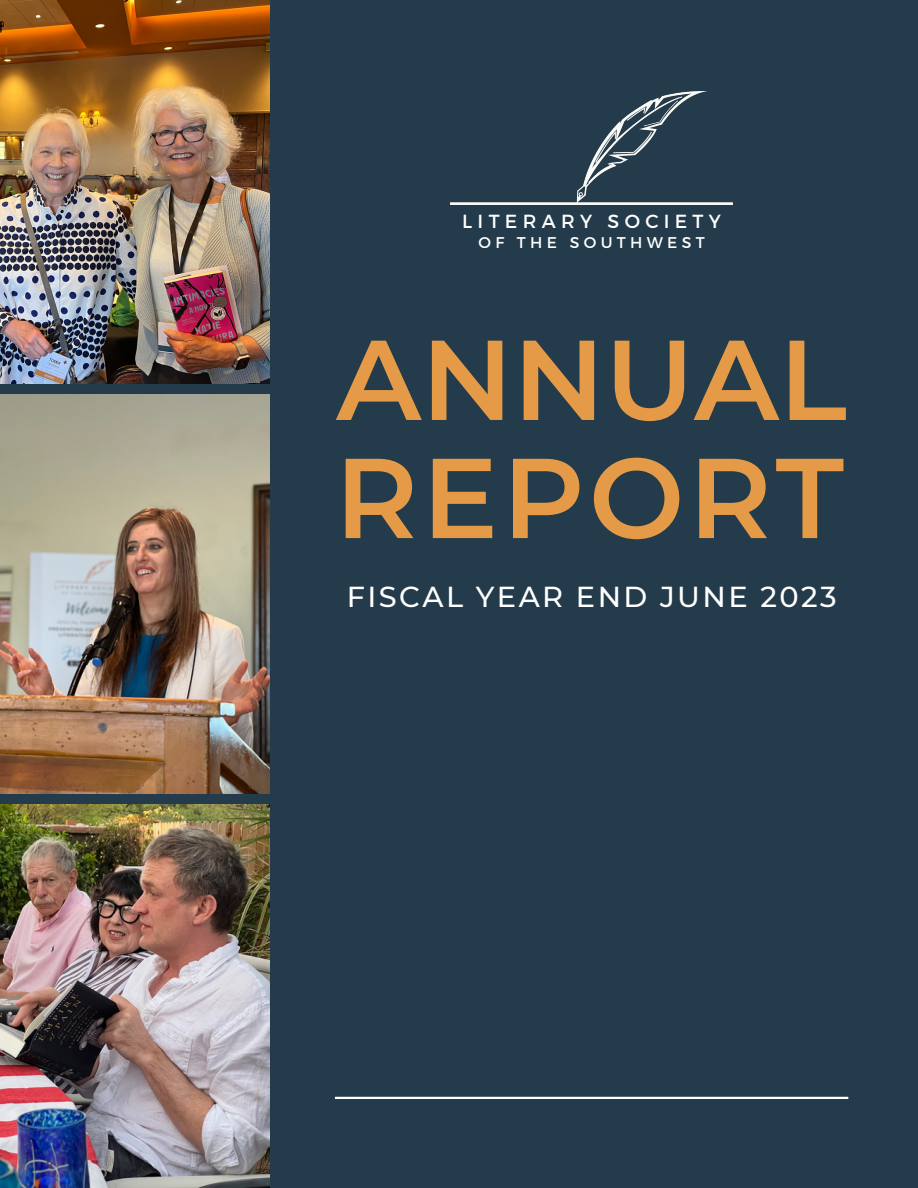
<style>
.page{position:relative;width:918px;height:1188px;background:#233b4a}
.page>*{position:absolute;margin:0;border:0;box-sizing:border-box;transform-origin:0 0}
.t1{font:600 113.25px "Montserrat";letter-spacing:.02em;color:#e59a47}
.t2{font:500 28.8px "Montserrat";letter-spacing:.085em;color:#fff}
.t3{font:19.05px "Montserrat";letter-spacing:.28em;color:#fff}
.t4{font:15.6px "Montserrat";letter-spacing:.28em;color:#fff}
</style>
<div class="page">
<img style="left:0;top:0;width:270px;height:384px">
<img style="left:0;top:395px;width:270px;height:398px">
<img style="left:0;top:804px;width:270px;height:384px">
<img style="left:451px;top:92px;width:282px;height:113px">
<hr style="left:335px;top:1097px;width:513px;height:2px;background:#fff">
<p class="t3" style="left:462px;top:209px;width:260px">LITERARY SOCIETY</p>
<p class="t4" style="left:478px;top:232px;width:228px">OF THE SOUTHWEST</p>
<p class="t1" style="left:336px;top:310px;width:512px">ANNUAL</p>
<p class="t1" style="left:335px;top:428px;width:510px">REPORT</p>
<p class="t2" style="left:347px;top:579px;width:491px">FISCAL YEAR END JUNE 2023</p>
</div>
